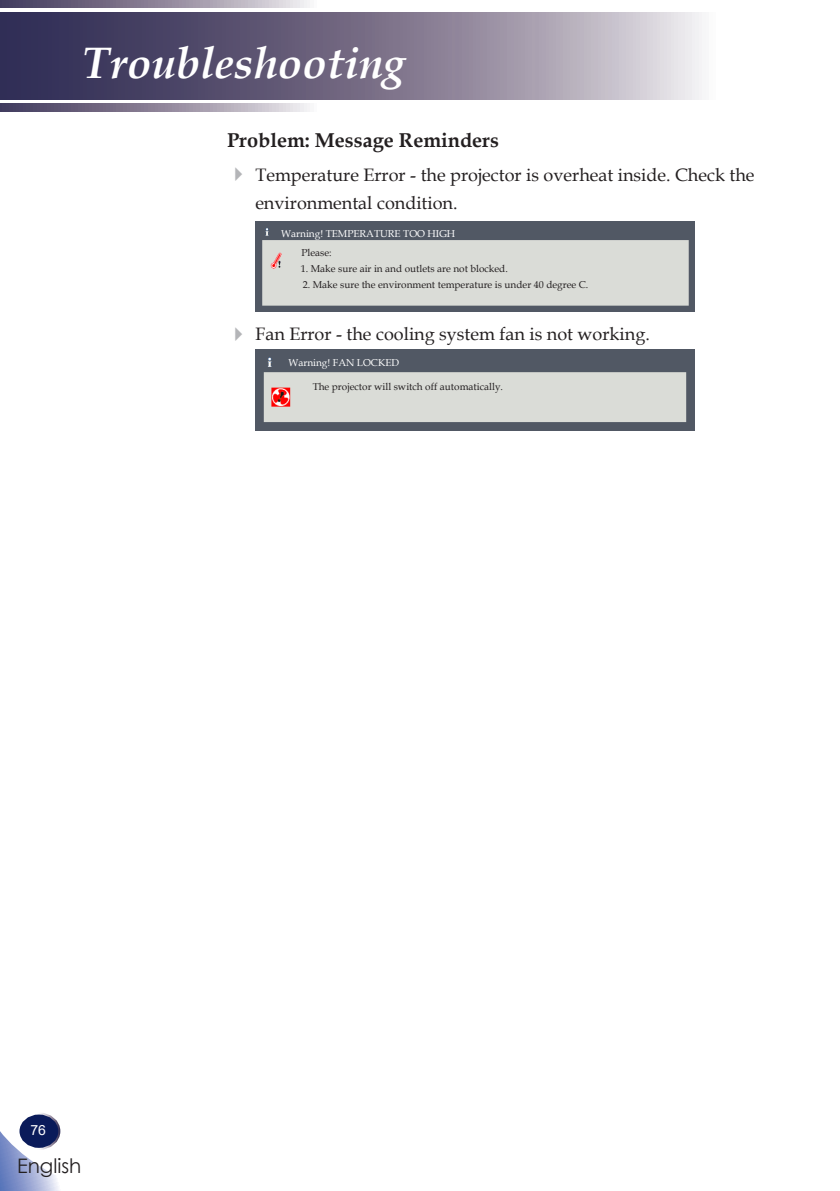
<style>
.page{position:relative;width:840px;height:1191px;background:#fff}
.page>*{position:absolute;margin:0;border:0;box-sizing:border-box;transform-origin:0 0}
.t1{font:italic 700 44px "Book Antiqua";color:#fff}
.t2{font:700 20px "Book Antiqua";color:#231f20}
.t3{font:20px "Century Gothic";color:#231f20}
.t4{font:18px/28px "Book Antiqua";color:#231f20}
.t5{font:14px "Arial";color:#fff}
.t6{font:10px "Book Antiqua";color:#231f20}
.t7{font:10px "Book Antiqua";color:#fff}
.s1{color:#b4b5b8}
</style>
<div class="page">
<svg style="left:0;top:1115px;width:61px;height:76px"></svg>
<div style="left:18px;top:1113px;width:41px;height:35px;background:#0a1b5a;border-radius:50%"></div>
<div style="left:17px;top:1112px;width:43px;height:37px;border:2px solid #fff;border-radius:50%"></div>
<svg style="left:0;top:104px;width:310px;height:7px;background:#91899d"></svg>
<svg style="left:0;top:13px;width:702px;height:86px;background:#7c758d"></svg>
<svg style="left:0;top:0;width:310px;height:7px;background:#91899d"></svg>
<img style="left:255px;top:222px;width:438px;height:90px">
<img style="left:255px;top:350px;width:438px;height:80px">
<h1 class="t1" style="left:83px;top:32px;width:323px">Troubleshooting</h1>
<p class="t2" style="left:227px;top:126px;width:273px">Problem: Message Reminders</p>
<p class="t4" style="left:255px;top:160px;width:500px;text-indent:-28px"><span class="s1">✔</span> Temperature Error - the projector is overheat inside. Check the environmental condition.</p>
<p class="t6" style="left:301px;top:246px;width:32px">Please:</p>
<p class="t7" style="left:281px;top:226px;width:175px">Warning! TEMPERATURE TOO HIGH</p>
<p class="t6" style="left:300px;top:261px;width:208px">1. Make sure air in and outlets are not blocked.</p>
<p class="t6" style="left:302px;top:278px;width:287px">2. Make sure the environment temperature is under 40 degree C.</p>
<p class="t4" style="left:227px;top:319px;width:424px"><span class="s1">✔</span> Fan Error - the cooling system fan is not working.</p>
<p class="t7" style="left:288px;top:355px;width:112px">Warning! FAN LOCKED</p>
<p class="t6" style="left:312px;top:380px;width:192px">The projector will switch off automatically.</p>
<h3 class="t5" style="left:30px;top:1120px;width:17px">76</h3>
<h2 class="t3" style="left:17px;top:1151px;width:66px">English</h2>
</div>
